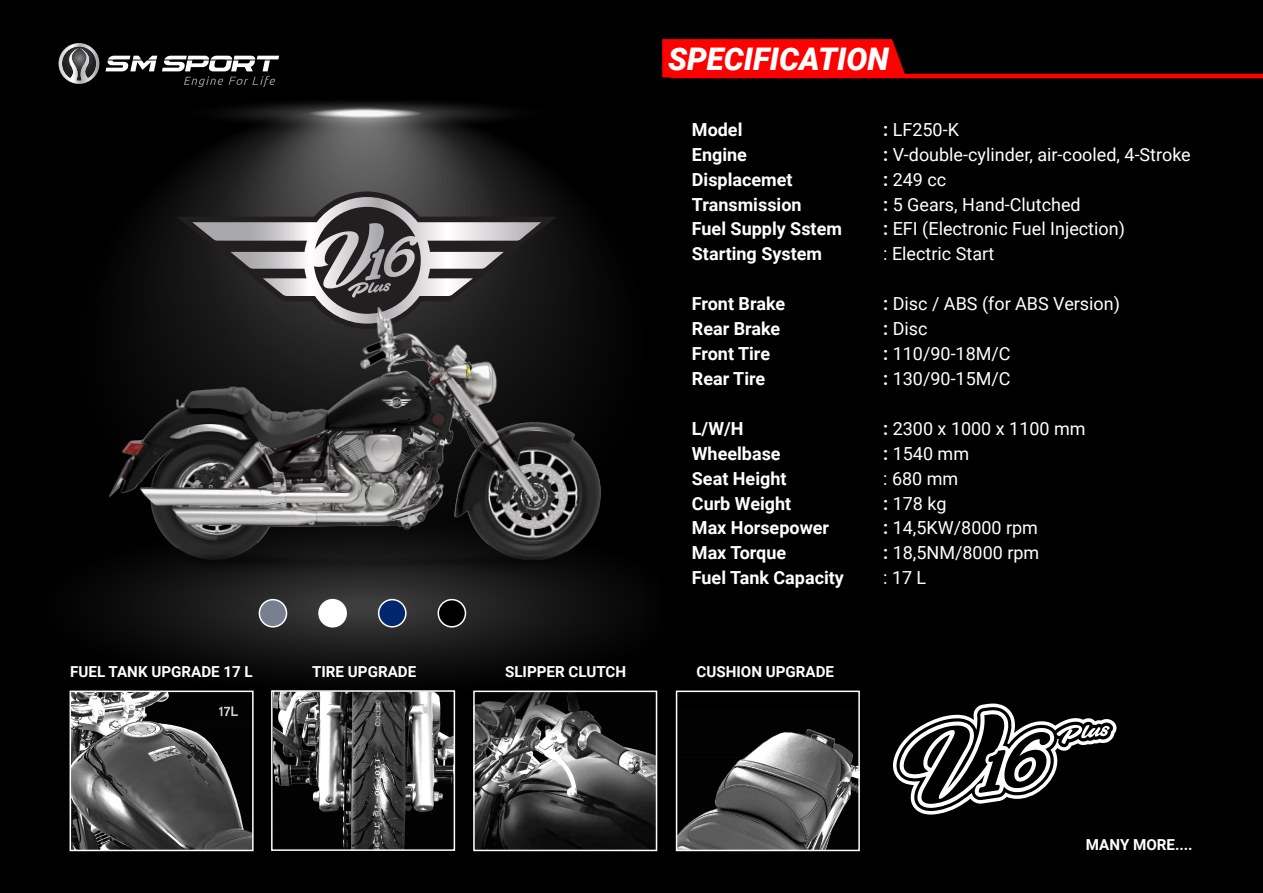
<style>
.page{position:relative;width:1263px;height:893px;background:#000}
.page>*{position:absolute;margin:0;border:0;box-sizing:border-box;transform-origin:0 0}
.t1{font:italic 900 31.2px "Roboto";color:#fff}
.t2{font:18px "Roboto";color:#fff}
.t3{font:700 18px "Roboto";color:#fff}
.t4{font:700 15.15px "Roboto";color:#fff}
.s1{font-weight:700}
</style>
<div class="page">
<svg style="left:8px;top:510px;width:712px;height:191px"></svg>
<svg style="left:171px;top:96px;width:388px;height:33px"></svg>
<svg style="left:58px;top:105px;width:608px;height:512px"></svg>
<svg style="left:194px;top:105px;width:337px;height:347px;background:#4e4e4e"></svg>
<img style="left:608px;top:39px;width:655px;height:653px">
<svg style="left:177px;top:191px;width:380px;height:63px;background:#242424"></svg>
<svg style="left:192px;top:197px;width:349px;height:57px;background:#646263"></svg>
<img style="left:87px;top:254px;width:535px;height:355px">
<svg style="left:58px;top:43px;width:41px;height:41px"></svg>
<svg style="left:59px;top:44px;width:40px;height:40px"></svg>
<svg style="left:105px;top:56px;width:174px;height:31px"></svg>
<div style="left:271px;top:690px;width:184px;height:161px;border:2px solid #fff"></div>
<div style="left:259px;top:600px;width:28px;height:27px;background:#777f91;border-radius:50%"></div>
<div style="left:259px;top:599px;width:28px;height:29px;border:2px solid #fff;border-radius:50%"></div>
<div style="left:319px;top:600px;width:27px;height:27px;background:#fff;border-radius:50%"></div>
<div style="left:318px;top:599px;width:29px;height:29px;border:2px solid #fff;border-radius:50%"></div>
<div style="left:379px;top:600px;width:27px;height:27px;background:#00276d;border-radius:50%"></div>
<div style="left:378px;top:599px;width:29px;height:29px;border:2px solid #fff;border-radius:50%"></div>
<div style="left:438px;top:600px;width:27px;height:27px;background:#000;border-radius:50%"></div>
<div style="left:437px;top:599px;width:29px;height:29px;border:2px solid #fff;border-radius:50%"></div>
<svg style="left:893px;top:704px;width:224px;height:110px"></svg>
<svg style="left:70px;top:691px;width:183px;height:159px"></svg>
<svg style="left:272px;top:691px;width:182px;height:159px"></svg>
<svg style="left:474px;top:691px;width:182px;height:159px"></svg>
<svg style="left:676px;top:692px;width:183px;height:159px"></svg>
<h1 class="t1" style="left:668px;top:37px;width:222px">SPECIFICATION</h1>
<p class="t3" style="left:692px;top:117px;width:52px">Model</p>
<p class="t2" style="left:883px;top:117px;width:77px"><span class="s1">:</span> LF250-K</p>
<p class="t3" style="left:692px;top:142px;width:57px">Engine</p>
<p class="t2" style="left:883px;top:142px;width:309px"><span class="s1">:</span> V-double-cylinder, air-cooled, 4-Stroke</p>
<p class="t3" style="left:692px;top:167px;width:102px">Displacemet</p>
<p class="t2" style="left:883px;top:167px;width:65px"><span class="s1">:</span> 249 cc</p>
<p class="t3" style="left:692px;top:191px;width:111px">Transmission</p>
<p class="t2" style="left:883px;top:191px;width:199px"><span class="s1">:</span> 5 Gears, Hand-Clutched</p>
<p class="t3" style="left:692px;top:216px;width:152px">Fuel Supply Sstem</p>
<p class="t2" style="left:883px;top:216px;width:243px"><span class="s1">:</span> EFI (Electronic Fuel Injection)</p>
<p class="t3" style="left:692px;top:241px;width:132px">Starting System</p>
<p class="t2" style="left:883px;top:241px;width:113px">: Electric Start</p>
<p class="t3" style="left:692px;top:291px;width:95px">Front Brake</p>
<p class="t2" style="left:883px;top:291px;width:238px"><span class="s1">:</span> Disc / ABS (for ABS Version)</p>
<p class="t3" style="left:692px;top:316px;width:90px">Rear Brake</p>
<p class="t2" style="left:883px;top:316px;width:46px"><span class="s1">:</span> Disc</p>
<p class="t3" style="left:692px;top:341px;width:80px">Front Tire</p>
<p class="t2" style="left:883px;top:341px;width:129px"><span class="s1">:</span> 110/90-18M/C</p>
<p class="t3" style="left:692px;top:366px;width:75px">Rear Tire</p>
<p class="t2" style="left:883px;top:366px;width:129px"><span class="s1">:</span> 130/90-15M/C</p>
<p class="t3" style="left:692px;top:416px;width:53px">L/W/H</p>
<p class="t2" style="left:883px;top:416px;width:204px"><span class="s1">:</span> 2300 x 1000 x 1100 mm</p>
<p class="t3" style="left:692px;top:441px;width:90px">Wheelbase</p>
<p class="t2" style="left:883px;top:441px;width:87px"><span class="s1">:</span> 1540 mm</p>
<p class="t3" style="left:692px;top:466px;width:96px">Seat Height</p>
<p class="t2" style="left:883px;top:466px;width:77px">: 680 mm</p>
<p class="t3" style="left:692px;top:490px;width:101px">Curb Weight</p>
<p class="t2" style="left:883px;top:490px;width:65px"><span class="s1">:</span> 178 kg</p>
<p class="t3" style="left:692px;top:515px;width:139px">Max Horsepower</p>
<p class="t2" style="left:883px;top:515px;width:156px"><span class="s1">:</span> 14,5KW/8000 rpm</p>
<p class="t3" style="left:692px;top:540px;width:96px">Max Torque</p>
<p class="t2" style="left:883px;top:540px;width:158px"><span class="s1">:</span> 18,5NM/8000 rpm</p>
<p class="t3" style="left:692px;top:565px;width:154px">Fuel Tank Capacity</p>
<p class="t2" style="left:883px;top:565px;width:45px">: 17 L</p>
<p class="t4" style="left:70px;top:661px;width:184px">FUEL TANK UPGRADE 17 L</p>
<p class="t4" style="left:312px;top:661px;width:106px">TIRE UPGRADE</p>
<p class="t4" style="left:505px;top:661px;width:123px">SLIPPER CLUTCH</p>
<p class="t4" style="left:696px;top:661px;width:139px">CUSHION UPGRADE</p>
<p class="t4" style="left:1086px;top:834px;width:108px">MANY MORE....</p>
</div>
